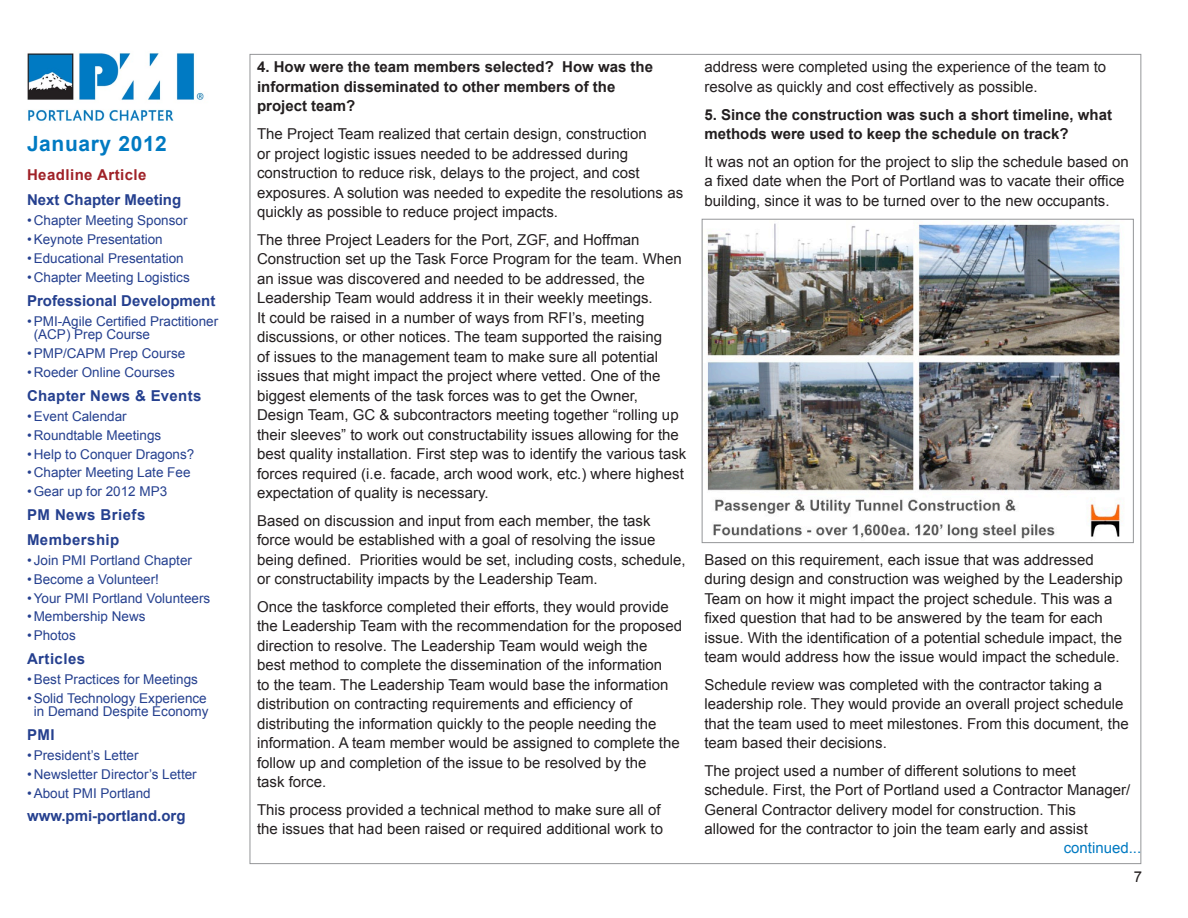
<style>
.page{position:relative;width:1188px;height:918px;background:#fff}
.page>*{position:absolute;margin:0;border:0;box-sizing:border-box;transform-origin:0 0}
.t1{font:700 21px "Arial";letter-spacing:.03em;color:#007ac2}
.t2{font:15px/19.5px "Arial";color:#231f20}
.t3{font:700 15px/19.5px "Arial";color:#231f20}
.t4{font:700 15px "Arial";color:#25408f}
.t5{font:700 15px/24.8px "Arial";letter-spacing:.03em;color:#25408f}
.t6{font:700 15px "Arial";letter-spacing:.02em;color:#25408f}
.t7{font:700 15px "Arial";letter-spacing:.03em;color:#9f2127}
.t8{font:15px "Arial";color:#007ac2}
.t9{font:13.5px/13.5px "Arial";color:#25408f}
</style>
<div class="page">
<img style="left:27px;top:53px;width:177px;height:68px">
<img style="left:707px;top:223px;width:414px;height:316px">
<div style="left:702px;top:219px;width:432px;height:324px;border:1px solid #949698"></div>
<h1 class="t1" style="left:27px;top:129px;width:142px">January 2012</h1>
<p class="t7" style="left:27px;top:165px;width:121px">Headline Article</p>
<p class="t4" style="left:27px;top:190px;width:156px">Next Chapter Meeting</p>
<p class="t9" style="left:27px;top:214px;width:162px">• Chapter Meeting Sponsor</p>
<p class="t9" style="left:27px;top:233px;width:137px">• Keynote Presentation</p>
<p class="t9" style="left:27px;top:252px;width:158px">• Educational Presentation</p>
<p class="t9" style="left:27px;top:271px;width:164px">• Chapter Meeting Logistics</p>
<p class="t4" style="left:27px;top:290px;width:190px">Professional Development</p>
<p class="t9" style="left:34px;top:314px;width:186px;text-indent:-7px">• PMI-Agile Certified Practitioner (ACP) Prep Course</p>
<p class="t9" style="left:27px;top:347px;width:160px">• PMP/CAPM Prep Course</p>
<p class="t9" style="left:27px;top:366px;width:149px">• Roeder Online Courses</p>
<p class="t6" style="left:27px;top:385px;width:176px">Chapter News &amp; Events</p>
<p class="t9" style="left:27px;top:409px;width:101px">• Event Calendar</p>
<p class="t9" style="left:27px;top:428px;width:136px">• Roundtable Meetings</p>
<p class="t9" style="left:27px;top:447px;width:169px">• Help to Conquer Dragons?</p>
<p class="t9" style="left:27px;top:466px;width:165px">• Chapter Meeting Late Fee</p>
<p class="t9" style="left:27px;top:485px;width:142px">• Gear up for 2012 MP3</p>
<p class="t5" style="left:27px;top:503px;width:120px">PM News Briefs<br>Membership</p>
<p class="t9" style="left:27px;top:553px;width:167px">• Join PMI Portland Chapter</p>
<p class="t9" style="left:27px;top:572px;width:134px">• Become a Volunteer!</p>
<p class="t9" style="left:27px;top:591px;width:185px">• Your PMI Portland Volunteers</p>
<p class="t9" style="left:27px;top:610px;width:120px">• Membership News</p>
<p class="t9" style="left:27px;top:629px;width:50px">• Photos</p>
<p class="t5" style="left:27px;top:647px;width:60px">Articles</p>
<p class="t9" style="left:27px;top:673px;width:173px">• Best Practices for Meetings</p>
<p class="t9" style="left:27px;top:692px;width:183px;text-align:center">• Solid Technology Experience in Demand Despite Economy</p>
<p class="t4" style="left:27px;top:725px;width:29px">PMI</p>
<p class="t9" style="left:27px;top:749px;width:113px">• President’s Letter</p>
<p class="t9" style="left:27px;top:768px;width:171px">• Newsletter Director’s Letter</p>
<p class="t9" style="left:27px;top:787px;width:125px">• About PMI Portland</p>
<p class="t4" style="left:27px;top:806px;width:160px">www.pmi-portland.org</p>
<p class="t3" style="left:257px;top:58px;width:397px">4. How were the team members selected? How was the information disseminated to other members of the project team?</p>
<p class="t2" style="left:257px;top:124px;width:428px">The Project Team realized that certain design, construction<br>or project logistic issues needed to be addressed during construction to reduce risk, delays to the project, and cost exposures. A solution was needed to expedite the resolutions as quickly as possible to reduce project impacts.</p>
<p class="t2" style="left:257px;top:230px;width:431px">The three Project Leaders for the Port, ZGF, and Hoffman Construction set up the Task Force Program for the team. When an issue was discovered and needed to be addressed, the Leadership Team would address it in their weekly meetings.<br>It could be raised in a number of ways from RFI’s, meeting discussions, or other notices. The team supported the raising<br>of issues to the management team to make sure all potential issues that might impact the project where vetted. One of the biggest elements of the task forces was to get the Owner, Design Team, GC &amp; subcontractors meeting together “rolling up their sleeves” to work out constructability issues allowing for the best quality installation. First step was to identify the various task forces required (i.e. facade, arch wood work, etc.) where highest expectation of quality is necessary.</p>
<p class="t2" style="left:257px;top:511px;width:430px">Based on discussion and input from each member, the task force would be established with a goal of resolving the issue being defined. Priorities would be set, including costs, schedule, or constructability impacts by the Leadership Team.</p>
<p class="t2" style="left:257px;top:597px;width:426px">Once the taskforce completed their efforts, they would provide the Leadership Team with the recommendation for the proposed direction to resolve. The Leadership Team would weigh the<br>best method to complete the dissemination of the information<br>to the team. The Leadership Team would base the information distribution on contracting requirements and efficiency of distributing the information quickly to the people needing the information. A team member would be assigned to complete the follow up and completion of the issue to be resolved by the<br>task force.</p>
<p class="t2" style="left:257px;top:800px;width:408px">This process provided a technical method to make sure all of the issues that had been raised or required additional work to</p>
<p class="t2" style="left:704px;top:58px;width:403px">address were completed using the experience of the team to resolve as quickly and cost effectively as possible.</p>
<p class="t3" style="left:704px;top:105px;width:409px">5. Since the construction was such a short timeline, what methods were used to keep the schedule on track?</p>
<p class="t2" style="left:704px;top:152px;width:426px">It was not an option for the project to slip the schedule based on a fixed date when the Port of Portland was to vacate their office building, since it was to be turned over to the new occupants.</p>
<p class="t2" style="left:704px;top:550px;width:420px">Based on this requirement, each issue that was addressed during design and construction was weighed by the Leadership Team on how it might impact the project schedule. This was a fixed question that had to be answered by the team for each issue. With the identification of a potential schedule impact, the team would address how the issue would impact the schedule.</p>
<p class="t2" style="left:704px;top:675px;width:426px">Schedule review was completed with the contractor taking a leadership role. They would provide an overall project schedule that the team used to meet milestones. From this document, the team based their decisions.</p>
<p class="t2" style="left:704px;top:761px;width:428px">The project used a number of different solutions to meet schedule. First, the Port of Portland used a Contractor Manager/ General Contractor delivery model for construction. This allowed for the contractor to join the team early and assist</p>
<p class="t8" style="left:1064px;top:838px;width:79px">continued...</p>
<p class="t2" style="left:1134px;top:867px;width:10px">7</p>
</div>
